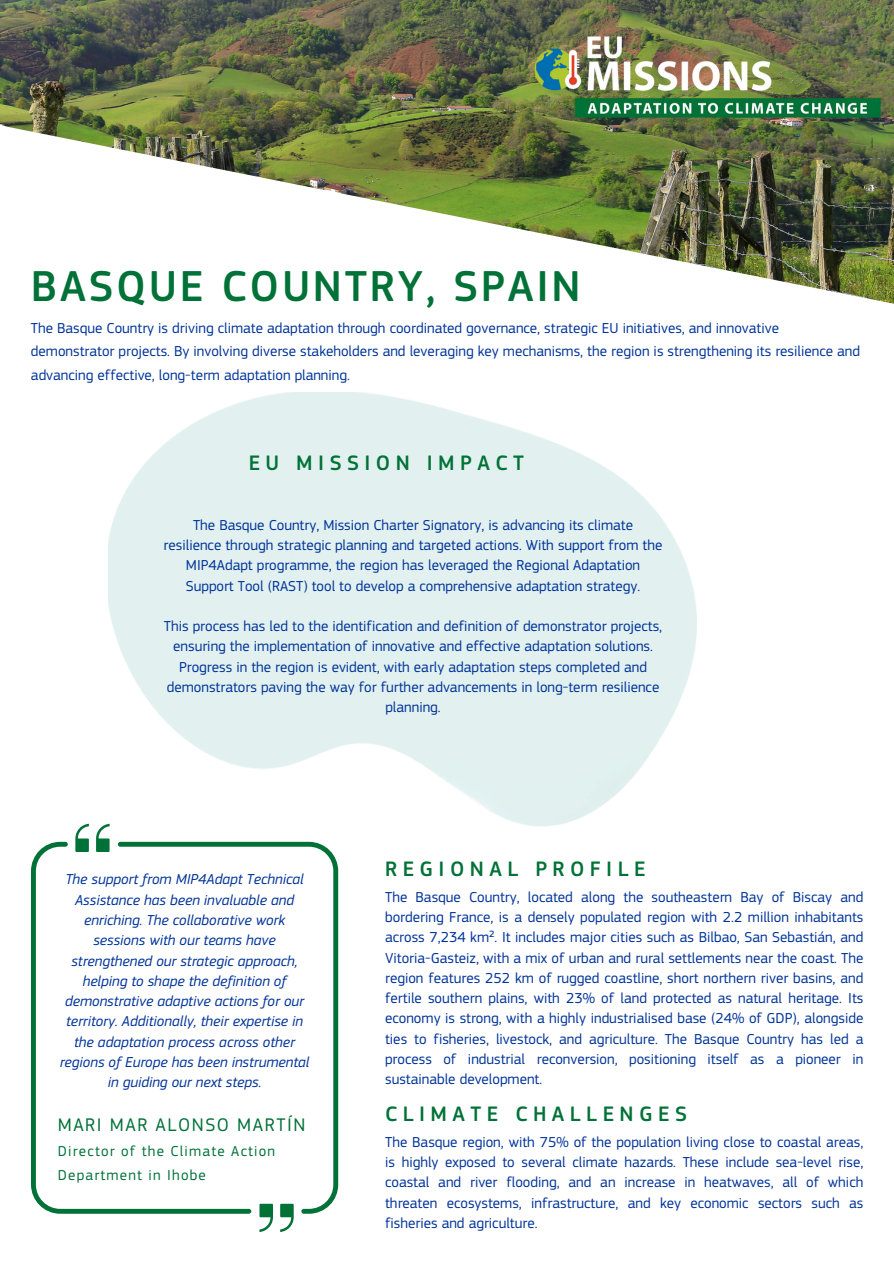
<style>
.page{position:relative;width:894px;height:1264px;background:#fff}
.page>*{position:absolute;margin:0;border:0;box-sizing:border-box;transform-origin:0 0}
.t1{font:500 45px "EC Square Sans Pro";letter-spacing:.06em;color:#007137}
.t2{font:500 21.75px "EC Square Sans Pro";letter-spacing:.25em;color:#007137}
.t3{font:19.05px "EC Square Sans Pro";letter-spacing:.08em;color:#007137}
.t4{font:15px/20.2px "EC Square Sans Pro";color:#039;text-align:center}
.t5{font:italic 15px/20.2px "EC Square Sans Pro";color:#039;text-align:center}
.t6{font:15px/23.7px "EC Square Sans Pro";letter-spacing:.08em;color:#007137}
</style>
<div class="page">
<img style="left:0;top:0;width:893px;height:304px">
<img style="left:534px;top:36px;width:346px;height:81px">
<svg style="left:31px;top:823px;width:307px;height:408px"></svg>
<p class="t1" style="left:31px;top:259px;width:551px">BASQUE COUNTRY, SPAIN</p>
<h2 class="t4" style="left:31px;top:316px;width:830px;line-height:23.7px;text-align:left">The Basque Country is driving climate adaptation through coordinated governance, strategic EU initiatives, and innovative demonstrator projects. By involving diverse stakeholders and leveraging key mechanisms, the region is strengthening its resilience and advancing effective, long-term adaptation planning.</h2>
<p class="t2" style="left:249px;top:450px;width:276px">EU MISSION IMPACT</p>
<p class="t4" style="left:164px;top:515px;width:500px">The Basque Country, Mission Charter Signatory, is advancing its climate resilience through strategic planning and targeted actions. With support from the MIP4Adapt programme, the region has leveraged the Regional Adaptation Support Tool (RAST) tool to develop a comprehensive adaptation strategy.</p>
<p class="t4" style="left:164px;top:616px;width:499px">This process has led to the identification and definition of demonstrator projects, ensuring the implementation of innovative and effective adaptation solutions.<br>Progress in the region is evident, with early adaptation steps completed and demonstrators paving the way for further advancements in long-term resilience planning.</p>
<p class="t5" style="left:60px;top:869px;width:251px">The support from MIP4Adapt Technical Assistance has been invaluable and enriching. The collaborative work sessions with our teams have strengthened our strategic approach, helping to shape the definition of demonstrative adaptive actions for our territory. Additionally, their expertise in the adaptation process across other regions of Europe has been instrumental in guiding our next steps.</p>
<p class="t3" style="left:58px;top:1113px;width:249px">MARI MAR ALONSO MARTÍN</p>
<p class="t6" style="left:58px;top:1139px;width:219px">Director of the Climate Action<br>Department in Ihobe</p>
<h2 class="t2" style="left:385px;top:856px;width:262px">REGIONAL PROFILE</h2>
<p class="t4" style="left:385px;top:886px;width:479px;text-align:justify">The Basque Country, located along the southeastern Bay of Biscay and bordering France, is a densely populated region with 2.2 million inhabitants across 7,234 km². It includes major cities such as Bilbao, San Sebastián, and Vitoria-Gasteiz, with a mix of urban and rural settlements near the coast. The region features 252 km of rugged coastline, short northern river basins, and fertile southern plains, with 23% of land protected as natural heritage. Its economy is strong, with a highly industrialised base (24% of GDP), alongside ties to fisheries, livestock, and agriculture. The Basque Country has led a process of industrial reconversion, positioning itself as a pioneer in sustainable development.</p>
<h2 class="t2" style="left:385px;top:1101px;width:303px">CLIMATE CHALLENGES</h2>
<p class="t4" style="left:385px;top:1131px;width:479px;text-align:justify">The Basque region, with 75% of the population living close to coastal areas, is highly exposed to several climate hazards. These include sea-level rise, coastal and river flooding, and an increase in heatwaves, all of which threaten ecosystems, infrastructure, and key economic sectors such as fisheries and agriculture.</p>
</div>
